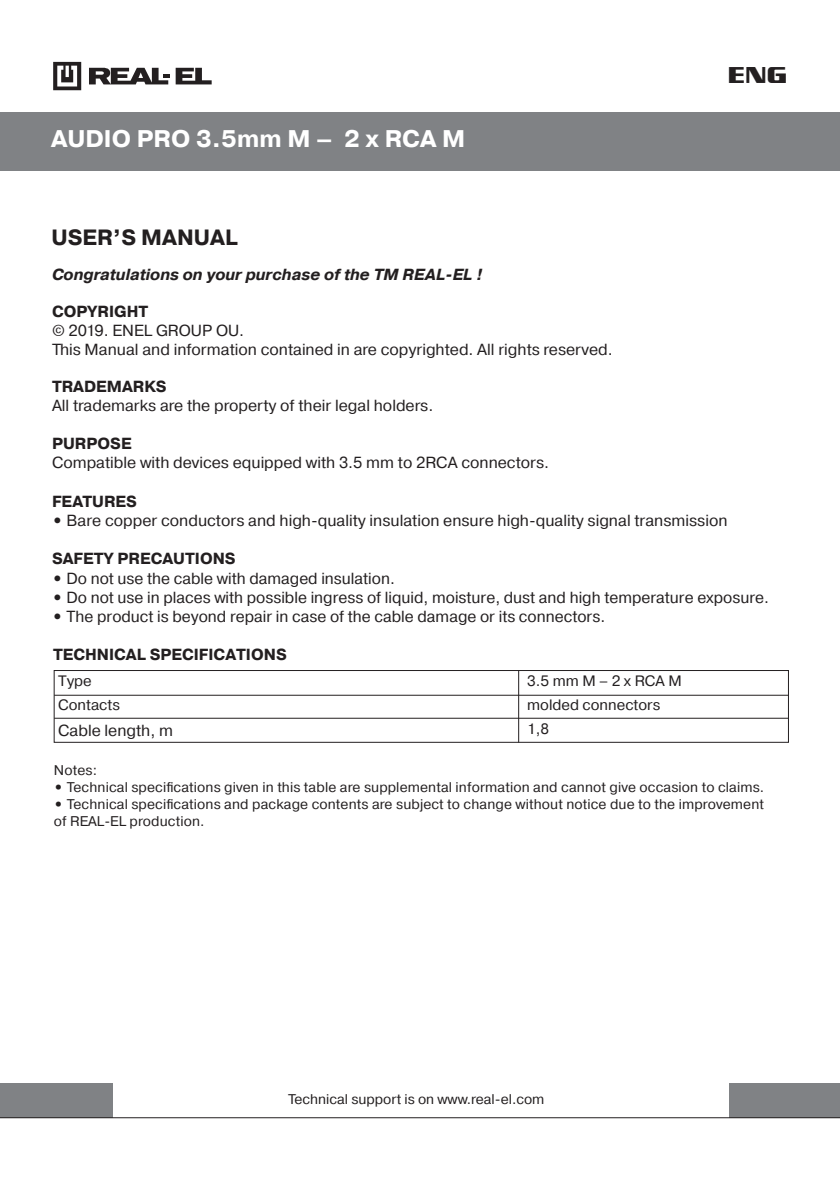
<style>
.page{position:relative;width:840px;height:1190px;background:#fff}
.page>*{position:absolute;margin:0;border:0;box-sizing:border-box;transform-origin:0 0}
.t1{font:700 24px "Pragmatica";color:#fff}
.t2{font:700 22.8px "Enter Sansman";color:#231f20;scale:1.19 1}
.t3{font:700 22px "Pragmatica";color:#231f20}
.t4{font:16px/18.6px "Pragmatica";color:#231f20}
.t5{font:700 16px "Pragmatica";color:#231f20}
.t6{font:italic 700 16px "Pragmatica";color:#231f20}
.t7{font:15px/24px "Pragmatica";color:#231f20}
.t8{font:14px/16.8px "Pragmatica";letter-spacing:.01em;color:#231f20}
.s1{font-weight:700}
</style>
<div class="page">
<div style="left:54px;top:670px;width:735px;height:73px;border:1px solid #231f20"></div>
<hr style="left:518px;top:671px;width:1px;height:71px;background:#231f20">
<hr style="left:54px;top:695px;width:735px;height:1px;background:#231f20">
<hr style="left:54px;top:718px;width:735px;height:1px;background:#231f20">
<svg style="left:176px;top:68px;width:36px;height:16px"></svg>
<svg style="left:89px;top:67px;width:81px;height:17px"></svg>
<svg style="left:53px;top:62px;width:28px;height:28px"></svg>
<div style="left:730px;top:1084px;width:110px;height:34px;background:#808285"></div>
<div style="left:0;top:1084px;width:113px;height:34px;background:#808285"></div>
<div style="left:0;top:112px;width:840px;height:59px;background:#808285"></div>
<hr style="left:0;top:1117px;width:840px;height:1px;background:#231f20">
<h1 class="t1" style="left:51px;top:124px;width:416px">AUDIO PRO 3.5mm M – 2 x RCA M</h1>
<h2 class="t2" style="left:728px;top:62px;width:51px">ENG</h2>
<h3 class="t3" style="left:51px;top:223px;width:188px">USER’S MANUAL</h3>
<p class="t6" style="left:52px;top:264px;width:432px">Congratulations on your purchase of the TM REAL-EL !</p>
<p class="t5" style="left:52px;top:301px;width:98px">COPYRIGHT</p>
<p class="t4" style="left:52px;top:322px;width:562px">© 2019. ENEL GROUP OU.<br>This Manual and information contained in are copyrighted. All rights reserved.</p>
<p class="t5" style="left:52px;top:376px;width:116px">TRADEMARKS</p>
<p class="t4" style="left:52px;top:396px;width:383px">All trademarks are the property of their legal holders.</p>
<p class="t5" style="left:52px;top:433px;width:81px">PURPOSE</p>
<p class="t4" style="left:52px;top:454px;width:499px">Compatible with devices equipped with 3.5 mm to 2RCA connectors.</p>
<p class="t5" style="left:52px;top:491px;width:86px">FEATURES</p>
<p class="t4" style="left:52px;top:512px;width:677px"><span class="s1">•</span> Bare copper conductors and high-quality insulation ensure high-quality signal transmission</p>
<p class="t5" style="left:52px;top:549px;width:185px">SAFETY PRECAUTIONS</p>
<p class="t4" style="left:52px;top:569px;width:344px"><span class="s1">•</span> Do not use the cable with damaged insulation.</p>
<p class="t4" style="left:52px;top:588px;width:719px"><span class="s1">•</span> Do not use in places with possible ingress of liquid, moisture, dust and high temperature exposure.</p>
<p class="t4" style="left:52px;top:608px;width:555px"><span class="s1">•</span> The product is beyond repair in case of the cable damage or its connectors.</p>
<p class="t5" style="left:53px;top:644px;width:235px">TECHNICAL SPECIFICATIONS</p>
<p class="t7" style="left:58px;top:669px;width:63px">Type<br>Contacts</p>
<p class="t4" style="left:58px;top:721px;width:116px">Cable length, m</p>
<p class="t7" style="left:527px;top:669px;width:156px">3.5 mm M – 2 x RCA M molded connectors<br>1,8</p>
<p class="t8" style="left:54px;top:762px;width:45px">Notes:</p>
<p class="t8" style="left:54px;top:779px;width:712px"><span class="s1">•</span> Technical specifications given in this table are supplemental information and cannot give occasion to claims.</p>
<p class="t8" style="left:54px;top:796px;width:712px"><span class="s1">•</span> Technical specifications and package contents are subject to change without notice due to the improvement of REAL-EL production.</p>
<p class="t8" style="left:288px;top:1091px;width:258px">Technical support is on www.real-el.com</p>
</div>
